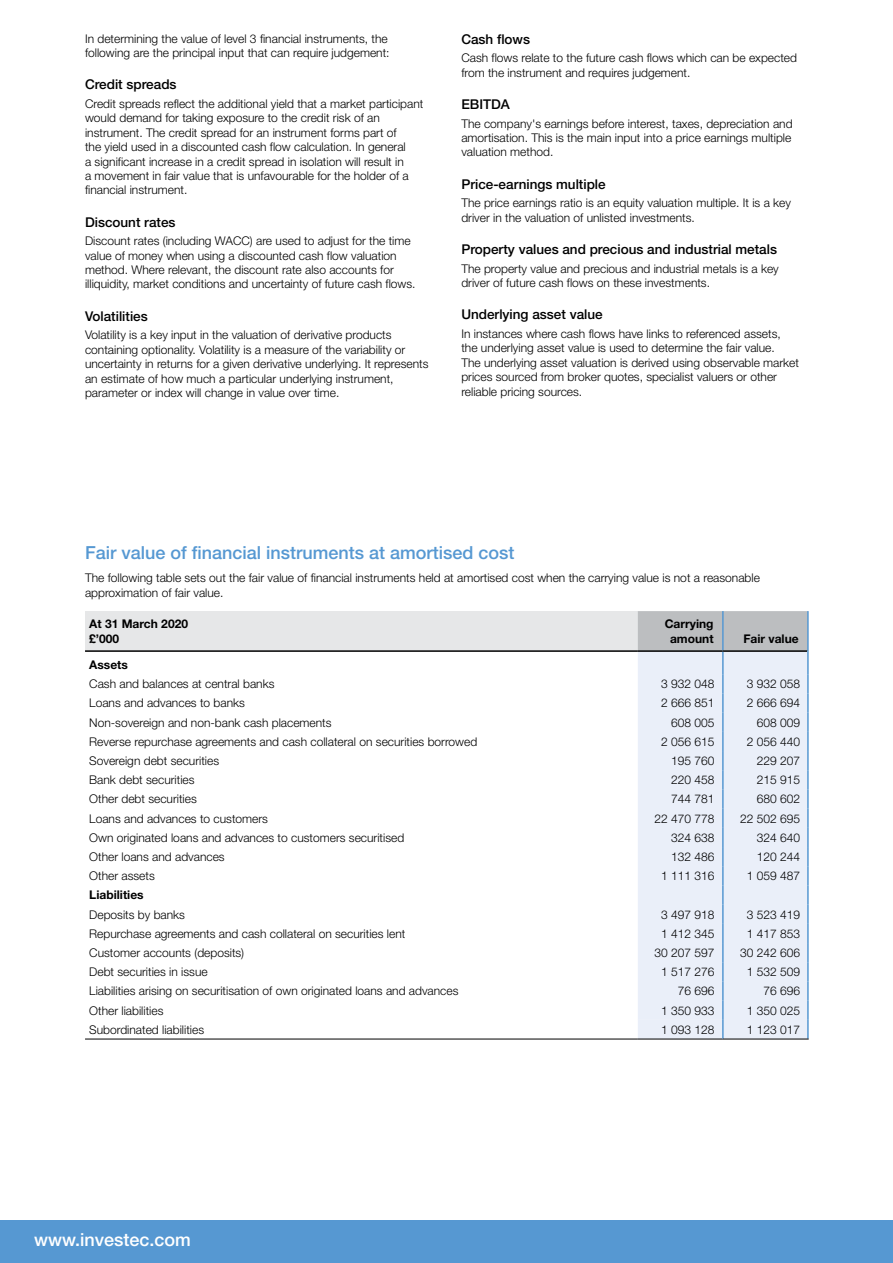
<style>
.page{position:relative;width:893px;height:1263px;background:#fff}
.page>*{position:absolute;margin:0;border:0;box-sizing:border-box;transform-origin:0 0}
.t1{font:500 18px "Helvetica Neue LT Std";color:#5698d2}
.t2{font:500 18px "Helvetica Neue LT Std";color:#fff}
.t3{font:500 13.5px "Helvetica Neue LT Std";color:#000}
.t4{font:300 12px/14.4px "Helvetica Neue LT Std";color:#000}
.t5{font:700 12px/14.4px "Helvetica Neue LT Std";color:#000}
</style>
<div class="page">
<div style="left:0;top:1220px;width:893px;height:43px;background:#5698d2"></div>
<div style="left:85px;top:611px;width:553px;height:40px;background:#e6e7e8"></div>
<hr style="left:85px;top:650px;width:553px;height:2px;background:#000">
<hr style="left:85px;top:1039px;width:553px;height:1px;background:#000">
<hr style="left:638px;top:1039px;width:85px;height:1px;background:#000">
<svg style="left:638px;top:611px;width:171px;height:428px;background:#e4e9f2"></svg>
<hr style="left:723px;top:1039px;width:86px;height:1px;background:#000">
<p class="t4" style="left:85px;top:31px;width:306px">In determining the value of level 3 financial instruments, the following are the principal input that can require judgement:</p>
<p class="t3" style="left:85px;top:76px;width:93px">Credit spreads</p>
<p class="t4" style="left:85px;top:96px;width:340px">Credit spreads reflect the additional yield that a market participant would demand for taking exposure to the credit risk of an instrument. The credit spread for an instrument forms part of<br>the yield used in a discounted cash flow calculation. In general<br>a significant increase in a credit spread in isolation will result in<br>a movement in fair value that is unfavourable for the holder of a financial instrument.</p>
<p class="t3" style="left:85px;top:214px;width:92px">Discount rates</p>
<p class="t4" style="left:85px;top:233px;width:332px">Discount rates (including WACC) are used to adjust for the time value of money when using a discounted cash flow valuation method. Where relevant, the discount rate also accounts for illiquidity, market conditions and uncertainty of future cash flows.</p>
<p class="t3" style="left:85px;top:308px;width:64px">Volatilities</p>
<p class="t4" style="left:85px;top:328px;width:345px">Volatility is a key input in the valuation of derivative products containing optionality. Volatility is a measure of the variability or uncertainty in returns for a given derivative underlying. It represents an estimate of how much a particular underlying instrument, parameter or index will change in value over time.</p>
<p class="t3" style="left:461px;top:31px;width:70px">Cash flows</p>
<p class="t4" style="left:461px;top:51px;width:337px">Cash flows relate to the future cash flows which can be expected from the instrument and requires judgement.</p>
<p class="t3" style="left:461px;top:96px;width:50px">EBITDA</p>
<p class="t4" style="left:461px;top:116px;width:333px;text-align:justify">The company's earnings before interest, taxes, depreciation and amortisation. This is the main input into a price earnings multiple valuation method.</p>
<p class="t3" style="left:461px;top:176px;width:146px">Price-earnings multiple</p>
<p class="t4" style="left:461px;top:196px;width:331px">The price earnings ratio is an equity valuation multiple. It is a key driver in the valuation of unlisted investments.</p>
<p class="t3" style="left:461px;top:241px;width:317px">Property values and precious and industrial metals</p>
<p class="t4" style="left:461px;top:261px;width:319px">The property value and precious and industrial metals is a key driver of future cash flows on these investments.</p>
<p class="t3" style="left:461px;top:306px;width:143px">Underlying asset value</p>
<p class="t4" style="left:461px;top:326px;width:339px">In instances where cash flows have links to referenced assets, the underlying asset value is used to determine the fair value.<br>The underlying asset valuation is derived using observable market prices sourced from broker quotes, specialist valuers or other reliable pricing sources.</p>
<h1 class="t1" style="left:85px;top:542px;width:431px">Fair value of financial instruments at amortised cost</h1>
<p class="t4" style="left:85px;top:570px;width:676px">The following table sets out the fair value of financial instruments held at amortised cost when the carrying value is not a reasonable approximation of fair value.</p>
<p class="t5" style="left:89px;top:616px;width:100px">At 31 March 2020 £’000</p>
<p class="t5" style="left:665px;top:616px;width:50px;text-align:center">Carrying amount</p>
<p class="t5" style="left:743px;top:631px;width:57px">Fair value</p>
<p class="t5" style="left:89px;top:657px;width:40px">Assets</p>
<p class="t4" style="left:89px;top:676px;width:187px">Cash and balances at central banks</p>
<p class="t4" style="left:661px;top:676px;width:55px">3 932 048</p>
<p class="t4" style="left:747px;top:676px;width:55px">3 932 058</p>
<p class="t4" style="left:89px;top:696px;width:157px">Loans and advances to banks</p>
<p class="t4" style="left:661px;top:696px;width:55px">2 666 851</p>
<p class="t4" style="left:747px;top:696px;width:55px">2 666 694</p>
<p class="t4" style="left:89px;top:715px;width:244px">Non-sovereign and non-bank cash placements</p>
<p class="t4" style="left:671px;top:715px;width:45px">608 005</p>
<p class="t4" style="left:757px;top:715px;width:45px">608 009</p>
<p class="t4" style="left:89px;top:734px;width:389px">Reverse repurchase agreements and cash collateral on securities borrowed</p>
<p class="t4" style="left:661px;top:734px;width:55px">2 056 615</p>
<p class="t4" style="left:747px;top:734px;width:55px">2 056 440</p>
<p class="t4" style="left:89px;top:753px;width:131px">Sovereign debt securities</p>
<p class="t4" style="left:671px;top:753px;width:45px">195 760</p>
<p class="t4" style="left:757px;top:753px;width:45px">229 207</p>
<p class="t4" style="left:89px;top:772px;width:107px">Bank debt securities</p>
<p class="t4" style="left:671px;top:772px;width:45px">220 458</p>
<p class="t4" style="left:757px;top:772px;width:45px">215 915</p>
<p class="t4" style="left:89px;top:792px;width:109px">Other debt securities</p>
<p class="t4" style="left:671px;top:792px;width:45px">744 781</p>
<p class="t4" style="left:757px;top:792px;width:45px">680 602</p>
<p class="t4" style="left:89px;top:811px;width:180px">Loans and advances to customers</p>
<p class="t4" style="left:654px;top:811px;width:62px">22 470 778</p>
<p class="t4" style="left:740px;top:811px;width:62px">22 502 695</p>
<p class="t4" style="left:89px;top:830px;width:316px">Own originated loans and advances to customers securitised</p>
<p class="t4" style="left:671px;top:830px;width:45px">324 638</p>
<p class="t4" style="left:757px;top:830px;width:45px">324 640</p>
<p class="t4" style="left:89px;top:849px;width:137px">Other loans and advances</p>
<p class="t4" style="left:671px;top:849px;width:45px">132 486</p>
<p class="t4" style="left:757px;top:849px;width:45px">120 244</p>
<p class="t4" style="left:89px;top:868px;width:67px">Other assets</p>
<p class="t4" style="left:661px;top:868px;width:55px">1 111 316</p>
<p class="t4" style="left:747px;top:868px;width:55px">1 059 487</p>
<p class="t5" style="left:89px;top:887px;width:56px">Liabilities</p>
<p class="t4" style="left:89px;top:907px;width:97px">Deposits by banks</p>
<p class="t4" style="left:661px;top:907px;width:55px">3 497 918</p>
<p class="t4" style="left:747px;top:907px;width:55px">3 523 419</p>
<p class="t4" style="left:89px;top:926px;width:318px">Repurchase agreements and cash collateral on securities lent</p>
<p class="t4" style="left:661px;top:926px;width:55px">1 412 345</p>
<p class="t4" style="left:747px;top:926px;width:55px">1 417 853</p>
<p class="t4" style="left:89px;top:945px;width:156px">Customer accounts (deposits)</p>
<p class="t4" style="left:654px;top:945px;width:62px">30 207 597</p>
<p class="t4" style="left:740px;top:945px;width:62px">30 242 606</p>
<p class="t4" style="left:89px;top:964px;width:120px">Debt securities in issue</p>
<p class="t4" style="left:661px;top:964px;width:55px">1 517 276</p>
<p class="t4" style="left:747px;top:964px;width:55px">1 532 509</p>
<p class="t4" style="left:89px;top:984px;width:371px">Liabilities arising on securitisation of own originated loans and advances</p>
<p class="t4" style="left:678px;top:984px;width:38px">76 696</p>
<p class="t4" style="left:763px;top:984px;width:38px">76 696</p>
<p class="t4" style="left:89px;top:1003px;width:76px">Other liabilities</p>
<p class="t4" style="left:661px;top:1003px;width:55px">1 350 933</p>
<p class="t4" style="left:747px;top:1003px;width:55px">1 350 025</p>
<p class="t4" style="left:89px;top:1022px;width:116px">Subordinated liabilities</p>
<p class="t4" style="left:661px;top:1022px;width:55px">1 093 128</p>
<p class="t4" style="left:747px;top:1022px;width:55px">1 123 017</p>
<h1 class="t2" style="left:34px;top:1229px;width:158px">www.investec.com</h1>
</div>
